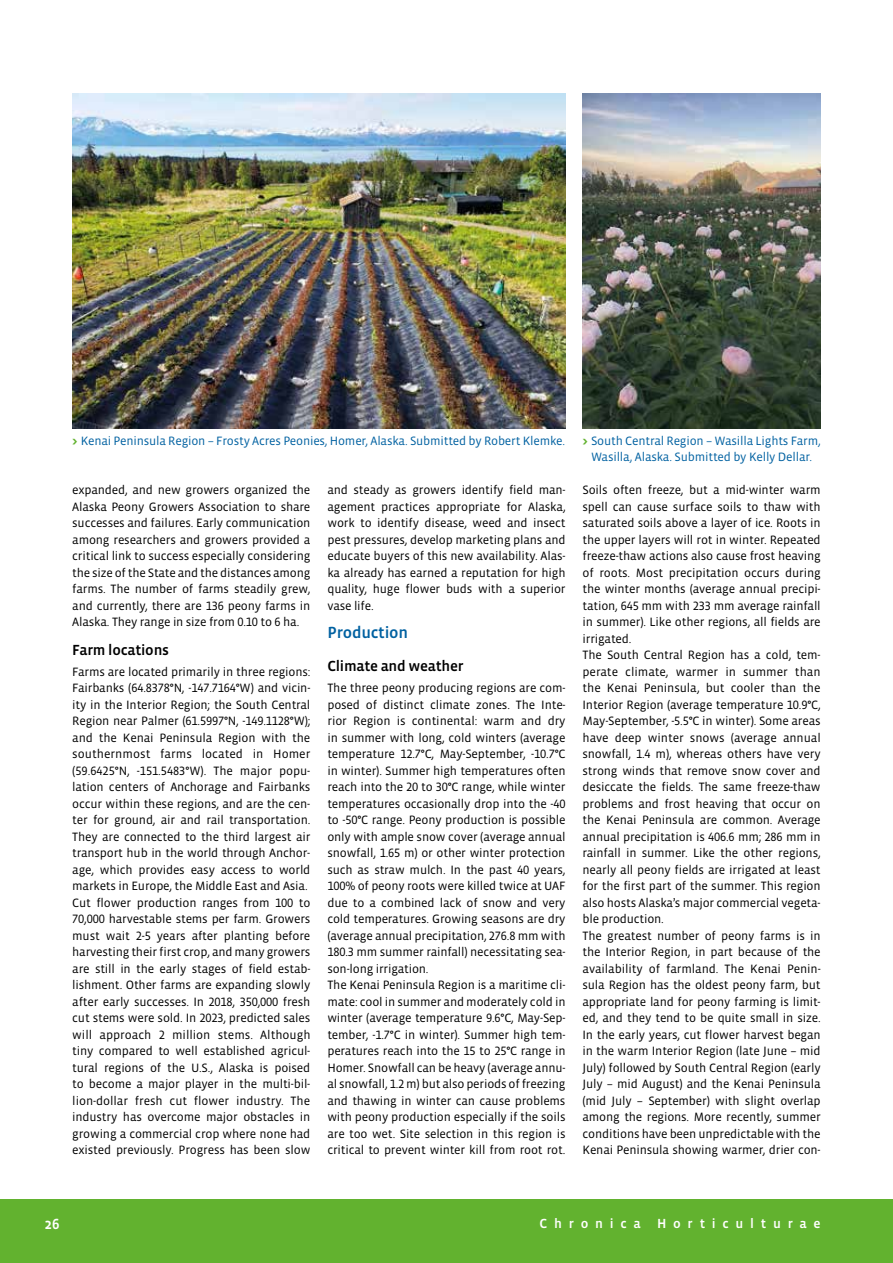
<style>
.page{position:relative;width:893px;height:1263px;background:#fff}
.page>*{position:absolute;margin:0;border:0;box-sizing:border-box;transform-origin:0 0}
.t1{font:500 16.5px "Vista Sans OT";letter-spacing:-.015em;color:#0061a1}
.t2{font:500 15px "Vista Sans OT";letter-spacing:-.015em;color:#000}
.t3{font:500 15px "Vista Sans OT";color:#fff}
.t4{font:500 13.5px "Vista Sans OT";letter-spacing:.5em;color:#fff}
.t5{font:12.3px/16.5px "Vista Sans OT";letter-spacing:-.015em;color:#000}
.t6{font:12.3px/16.5px "Vista Sans OT";letter-spacing:-.015em;color:#0061a1;text-align:center}
.s1{font-weight:900;color:#62b22f}
</style>
<div class="page">
<div style="left:0;top:1199px;width:893px;height:64px;background:#62b22f"></div>
<img style="left:72px;top:94px;width:494px;height:334px">
<img style="left:583px;top:94px;width:238px;height:334px">
<p class="t6" style="left:72px;top:433px;width:494px"><span class="s1">&gt;</span> Kenai Peninsula Region – Frosty Acres Peonies, Homer, Alaska. Submitted by Robert Klemke.</p>
<p class="t6" style="left:583px;top:433px;width:240px"><span class="s1">&gt;</span> South Central Region – Wasilla Lights Farm,<br>Wasilla, Alaska. Submitted by Kelly Dellar.</p>
<p class="t5" style="left:72px;top:482px;width:240px;text-align:justify">expanded, and new growers organized the Alaska Peony Growers Association to share successes and failures. Early communication among researchers and growers provided a critical link to success especially considering the size of the State and the distances among farms. The number of farms steadily grew, and currently, there are 136 peony farms in Alaska. They range in size from 0.10 to 6 ha.</p>
<p class="t2" style="left:72px;top:642px;width:98px">Farm locations</p>
<p class="t5" style="left:72px;top:664px;width:240px">Farms are located primarily in three regions:<br>Fairbanks (64.8378°N, -147.7164°W) and vicin&shy;ity in the Interior Region; the South Central Region near Palmer (61.5997°N, -149.1128°W); and the Kenai Peninsula Region with the southernmost farms located in Homer (59.6425°N, -151.5483°W). The major popu&shy;lation centers of Anchorage and Fairbanks occur within these regions, and are the cen&shy;ter for ground, air and rail transportation.<br>They are connected to the third largest air transport hub in the world through Anchor&shy;age, which provides easy access to world markets in Europe, the Middle East and Asia.<br>Cut flower production ranges from 100 to 70,000 harvestable stems per farm. Growers must wait 2-5 years after planting before harvesting their first crop, and many growers are still in the early stages of field estab&shy;lishment. Other farms are expanding slowly after early successes. In 2018, 350,000 fresh cut stems were sold. In 2023, predicted sales will approach 2 million stems. Although tiny compared to well established agricul&shy;tural regions of the U.S., Alaska is poised to become a major player in the multi-bil&shy;lion-dollar fresh cut flower industry. The industry has overcome major obstacles in growing a commercial crop where none had existed previously. Progress has been slow</p>
<p class="t5" style="left:327px;top:482px;width:240px;text-align:justify">and steady as growers identify field man&shy;agement practices appropriate for Alaska, work to identify disease, weed and insect pest pressures, develop marketing plans and educate buyers of this new availability. Alas&shy;ka already has earned a reputation for high quality, huge flower buds with a superior vase life.</p>
<h1 class="t1" style="left:327px;top:624px;width:82px">Production</h1>
<p class="t2" style="left:327px;top:659px;width:138px">Climate and weather</p>
<p class="t5" style="left:327px;top:680px;width:240px">The three peony producing regions are com&shy;posed of distinct climate zones. The Inte&shy;rior Region is continental: warm and dry in summer with long, cold winters (average temperature 12.7°C, May-September, -10.7°C in winter). Summer high temperatures often reach into the 20 to 30°C range, while winter temperatures occasionally drop into the -40 to -50°C range. Peony production is possible only with ample snow cover (average annual snowfall, 1.65 m) or other winter protection such as straw mulch. In the past 40 years, 100% of peony roots were killed twice at UAF due to a combined lack of snow and very cold temperatures. Growing seasons are dry (average annual precipitation, 276.8 mm with 180.3 mm summer rainfall) necessitating sea&shy;son-long irrigation.<br>The Kenai Peninsula Region is a maritime cli&shy;mate: cool in summer and moderately cold in winter (average temperature 9.6°C, May-Sep&shy;tember, -1.7°C in winter). Summer high tem&shy;peratures reach into the 15 to 25°C range in Homer. Snowfall can be heavy (average annu&shy;al snowfall, 1.2 m) but also periods of freezing and thawing in winter can cause problems with peony production especially if the soils are too wet. Site selection in this region is critical to prevent winter kill from root rot.</p>
<p class="t5" style="left:583px;top:482px;width:240px">Soils often freeze, but a mid-winter warm spell can cause surface soils to thaw with saturated soils above a layer of ice. Roots in the upper layers will rot in winter. Repeated freeze-thaw actions also cause frost heaving of roots. Most precipitation occurs during the winter months (average annual precipi&shy;tation, 645 mm with 233 mm average rainfall in summer). Like other regions, all fields are irrigated.<br>The South Central Region has a cold, tem&shy;perate climate, warmer in summer than the Kenai Peninsula, but cooler than the Interior Region (average temperature 10.9°C, May-September, -5.5°C in winter). Some areas have deep winter snows (average annual snowfall, 1.4 m), whereas others have very strong winds that remove snow cover and desiccate the fields. The same freeze-thaw problems and frost heaving that occur on the Kenai Peninsula are common. Average annual precipitation is 406.6 mm; 286 mm in rainfall in summer. Like the other regions, nearly all peony fields are irrigated at least for the first part of the summer. This region also hosts Alaska’s major commercial vegeta&shy;ble production.<br>The greatest number of peony farms is in the Interior Region, in part because of the availability of farmland. The Kenai Penin&shy;sula Region has the oldest peony farm, but appropriate land for peony farming is limit&shy;ed, and they tend to be quite small in size.<br>In the early years, cut flower harvest began in the warm Interior Region (late June – mid July) followed by South Central Region (early July – mid August) and the Kenai Peninsula (mid July – September) with slight overlap among the regions. More recently, summer conditions have been unpredictable with the Kenai Peninsula showing warmer, drier con-</p>
<p class="t3" style="left:45px;top:1216px;width:16px">26</p>
<p class="t4" style="left:539px;top:1216px;width:283px">Chronica Horticulturae</p>
</div>
